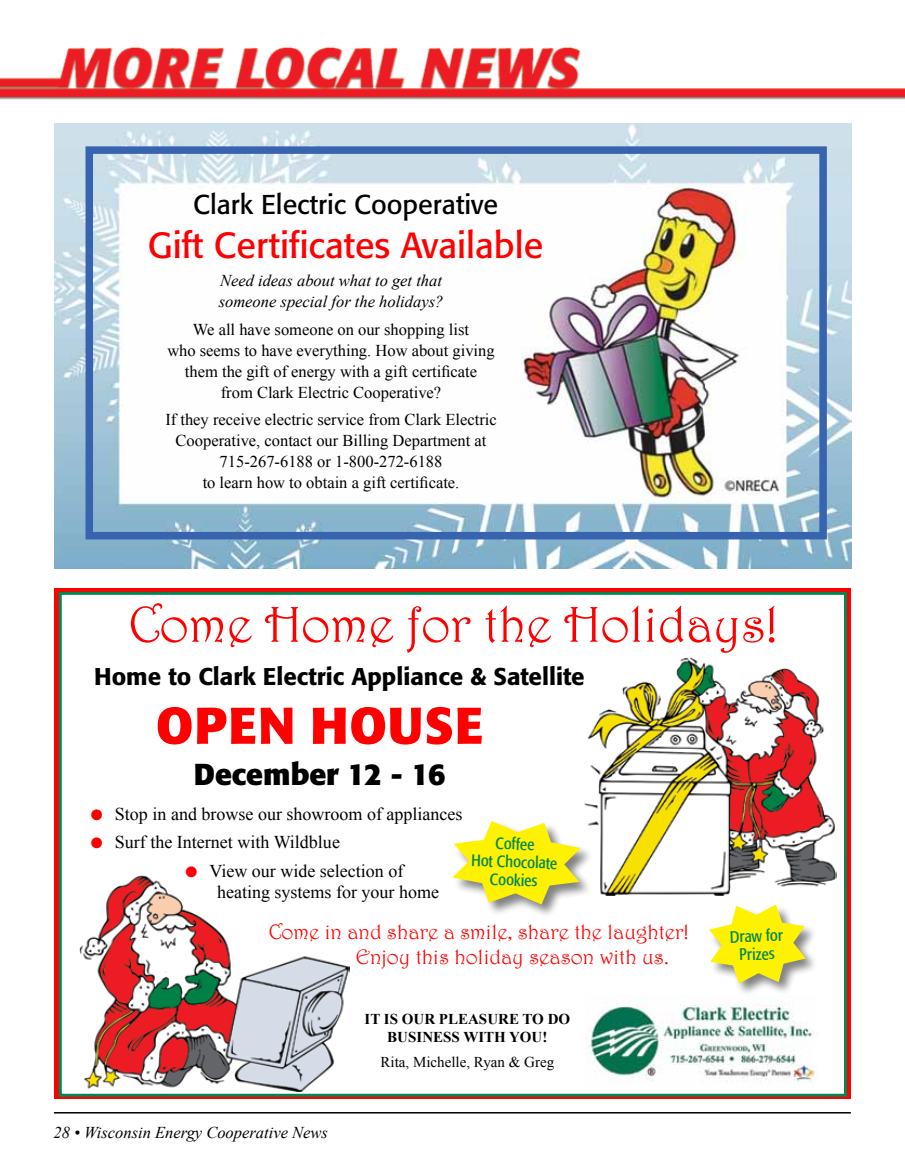
<style>
.page{position:relative;width:905px;height:1175px;background:#fff}
.page>*{position:absolute;margin:0;border:0;box-sizing:border-box;transform-origin:0 0}
.t1{font:51px "Harrington";color:#f00}
.t2{font:700 51px "Formata";letter-spacing:.02em;color:#f00}
.t3{font:36px "Formata";color:#f00}
.t4{font:700 30px "Formata";color:#000}
.t5{font:27px "Formata";color:#000}
.t6{font:500 24px "Formata";color:#000}
.t7{font:21px/25.2px "Harrington";color:#f00}
.t8{font:18px/21.6px "Times New Roman";color:#000}
.t9{font:16.5px/21px "Times New Roman";color:#000;text-align:center}
.t10{font:italic 16.5px/21px "Times New Roman";color:#000}
.t11{font:condensed 16.5px/18px "Formata";color:#008752;text-align:center}
.t12{font:700 15px/18px "Times New Roman";color:#000;text-align:center}
.t13{font:15px "Times New Roman";color:#000}
.s1{color:#f00}
</style>
<div class="page">
<img style="left:55px;top:123px;width:796px;height:445px">
<img style="left:0;top:47px;width:904px;height:53px">
<hr style="left:54px;top:1112px;width:796px;height:1px;background:#000">
<svg style="left:55px;top:588px;width:795px;height:511px;background:#e70c07"></svg>
<div style="left:59px;top:592px;width:788px;height:504px;background:#fff;border:3px solid #008752"></div>
<img style="left:584px;top:657px;width:252px;height:238px">
<img style="left:80px;top:876px;width:270px;height:215px">
<img style="left:585px;top:995px;width:231px;height:88px">
<div style="left:452px;top:820px;width:142px;height:98px;background:#000;opacity:.5"></div>
<svg style="left:452px;top:821px;width:128px;height:83px"></svg>
<div style="left:708px;top:904px;width:111px;height:93px;background:#000;opacity:.5"></div>
<svg style="left:709px;top:904px;width:96px;height:79px"></svg>
<div style="left:85px;top:146px;width:741px;height:393px;border:8px solid #3763af"></div>
<h3 class="t5" style="left:193px;top:188px;width:306px">Clark Electric Cooperative</h3>
<h2 class="t3" style="left:148px;top:223px;width:397px">Gift Certificates Available</h2>
<p class="t10" style="left:219px;top:269px;width:226px">Need ideas about what to get that someone special for the holidays?</p>
<p class="t9" style="left:167px;top:318px;width:329px">We all have someone on our shopping list<br>who seems to have everything. How about giving them the gift of energy with a gift certificate from Clark Electric Cooperative?</p>
<p class="t9" style="left:165px;top:409px;width:333px">If they receive electric service from Clark Electric Cooperative, contact our Billing Department at 715-267-6188 or 1-800-272-6188<br>to learn how to obtain a gift certificate.</p>
<h1 class="t1" style="left:129px;top:593px;width:649px">Come Home for the Holidays!</h1>
<h3 class="t6" style="left:94px;top:661px;width:491px">Home to Clark Electric Appliance &amp; Satellite</h3>
<h1 class="t2" style="left:156px;top:694px;width:329px">OPEN HOUSE</h1>
<h3 class="t4" style="left:194px;top:755px;width:253px">December 12 - 16</h3>
<p class="t8" style="left:91px;top:802px;width:373px"><span class="s1">●</span> Stop in and browse our showroom of appliances</p>
<p class="t8" style="left:91px;top:831px;width:250px"><span class="s1">●</span> Surf the Internet with Wildblue</p>
<p class="t8" style="left:217px;top:859px;width:223px;text-indent:-32px"><span class="s1">●</span> View our wide selection of heating systems for your home</p>
<p class="t7" style="left:356px;top:918px;width:334px;text-indent:-87px">Come in and share a smile, share the laughter!<br>Enjoy this holiday season with us.</p>
<p class="t11" style="left:472px;top:833px;width:87px;rotate:2deg">Coffee<br>Hot Chocolate<br>Cookies</p>
<p class="t10" style="left:54px;top:1121px;width:276px">28 • Wisconsin Energy Cooperative News</p>
<p class="t12" style="left:364px;top:1009px;width:207px">IT IS OUR PLEASURE TO DO<br>BUSINESS WITH YOU!</p>
<p class="t13" style="left:380px;top:1051px;width:175px">Rita, Michelle, Ryan &amp; Greg</p>
<p class="t11" style="left:729px;top:928px;width:55px;rotate:-2deg">Draw for<br>Prizes</p>
</div>
